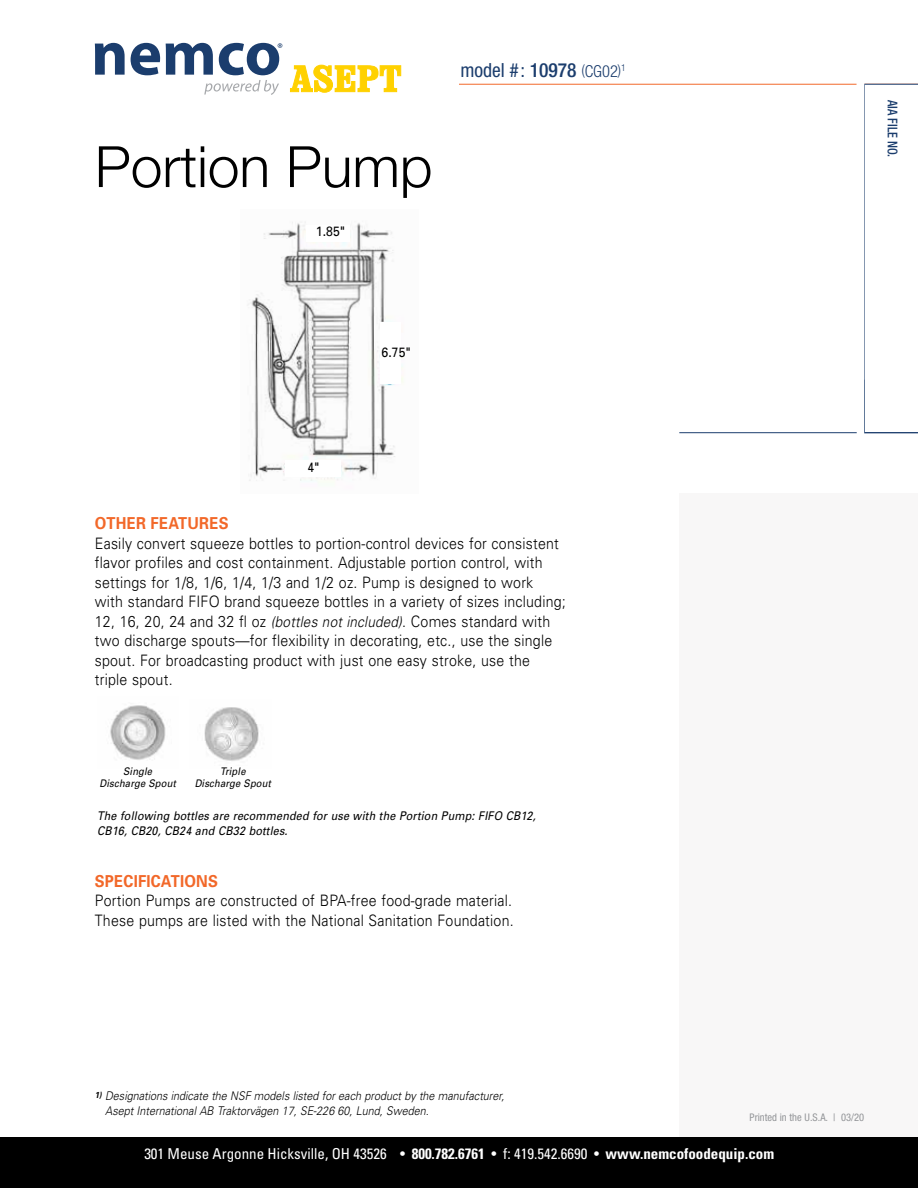
<style>
.page{position:relative;width:918px;height:1188px;background:#fff}
.page>*{position:absolute;margin:0;border:0;box-sizing:border-box;transform-origin:0 0}
.t1{font:300 57px "Helvetica Neue";color:#000}
.t2{font:condensed 19.5px "Helvetica Neue";color:#1b3d6d}
.t3{font:700 16.5px "Univers";letter-spacing:.015em;color:#f26829;scale:.9 1}
.t4{font:300 15.75px/19.5px "Univers";letter-spacing:.015em;color:#000;scale:.9 1}
.t5{font:condensed 15px "Univers";color:#fff}
.t6{font:13.5px "Univers";color:#000;scale:.9 1}
.t7{font:500 condensed 13.5px "Helvetica Neue";color:#1b3d6d;scale:.9 1}
.t8{font:italic 300 12px/15px "Univers";color:#000;scale:.9 1}
.t9{font:italic 12px/15px "Univers";letter-spacing:.015em;color:#000;scale:.9 1}
.t10{font:italic 10.5px/12px "Univers";letter-spacing:.015em;color:#000;text-align:center;scale:.9 1}
.t11{font:condensed 10.5px "Helvetica Neue";color:#939598}
.s1{font-weight:500}
.s2{font-weight:300;font-size:15px}
.s3{font-weight:300;font-size:16.5px}
.s4{font-style:italic;font-size:15px}
.s5{font-weight:700}
</style>
<div class="page">
<hr style="left:459px;top:84px;width:459px;height:1px;background:#f26829">
<div style="left:0;top:1137px;width:918px;height:51px;background:#000"></div>
<svg style="left:864px;top:84px;width:54px;height:348px"></svg>
<hr style="left:679px;top:432px;width:239px;height:1px;background:#1b3d6d">
<div style="left:857px;top:0;width:7px;height:455px;background:#fff"></div>
<div style="left:679px;top:494px;width:239px;height:643px;background:#f8f7f7"></div>
<svg style="left:290px;top:64px;width:111px;height:29px"></svg>
<svg style="left:95px;top:43px;width:30px;height:32px"></svg>
<svg style="left:131px;top:43px;width:29px;height:32px"></svg>
<svg style="left:166px;top:43px;width:116px;height:52px"></svg>
<img style="left:247px;top:222px;width:156px;height:259px">
<img style="left:204px;top:707px;width:55px;height:54px">
<img style="left:110px;top:705px;width:56px;height:55px">
<div style="left:306px;top:226px;width:44px;height:16px;background:#fff"></div>
<div style="left:286px;top:461px;width:55px;height:16px;background:#fff"></div>
<div style="left:380px;top:322px;width:21px;height:62px;background:#fff"></div>
<h1 class="t1" style="left:95px;top:132px;width:339px">Portion Pump</h1>
<p class="t6" style="left:316px;top:223px;width:34px">1.85"</p>
<p class="t2" style="left:460px;top:59px;width:167px">model #: <span class="s1">10978</span> <span class="s2">(</span><span class="s3">CG02</span><span class="s2">)</span><sup>1</sup></p>
<p class="t6" style="left:307px;top:458px;width:15px">4"</p>
<p class="t6" style="left:381px;top:343px;width:34px">6.75"</p>
<p class="t3" style="left:95px;top:513px;width:150px">OTHER FEATURES</p>
<p class="t4" style="left:95px;top:533px;width:525px">Easily convert squeeze bottles to portion-control devices for consistent flavor profiles and cost containment. Adjustable portion control, with settings for 1/8, 1/6, 1/4, 1/3 and 1/2 oz. Pump is designed to work<br>with standard FIFO brand squeeze bottles in a variety of sizes including; 12, 16, 20, 24 and 32 fl oz <span class="s4">(bottles not included)</span>. Comes standard with two discharge spouts—for flexibility in decorating, etc. , use the single spout. For broadcasting product with just one easy stroke, use the triple spout.</p>
<p class="t10" style="left:100px;top:765px;width:86px">Single<br>Discharge Spout</p>
<p class="t10" style="left:195px;top:765px;width:86px">Triple<br>Discharge Spout</p>
<p class="t9" style="left:97px;top:808px;width:489px">The following bottles are recommended for use with the Portion Pump: FIFO CB12,<br>CB16, CB20, CB24 and CB32 bottles.</p>
<p class="t3" style="left:95px;top:870px;width:138px">SPECIFICATIONS</p>
<p class="t4" style="left:95px;top:891px;width:464px">Portion Pumps are constructed of BPA-free food-grade material.<br>These pumps are listed with the National Sanitation Foundation.</p>
<p class="t7" style="left:901px;top:100px;width:65px;rotate:90deg">AIA FILE NO.</p>
<p class="t8" style="left:105px;top:1088px;width:445px;text-indent:-10px"><sup>1)</sup> Designations indicate the NSF models listed for each product by the manufacturer,<br>Asept International AB Traktorvägen 17, SE-226 60, Lund, Sweden.</p>
<p class="t11" style="left:750px;top:1111px;width:116px">Printed in the U.S.A. | 03/20</p>
<p class="t5" style="left:144px;top:1144px;width:631px">301 Meuse Argonne Hicksville, OH 43526 • <span class="s5">800.782.6761</span> • f: 419.542.6690 • <span class="s5">www.nemcofoodequip.com</span></p>
</div>
